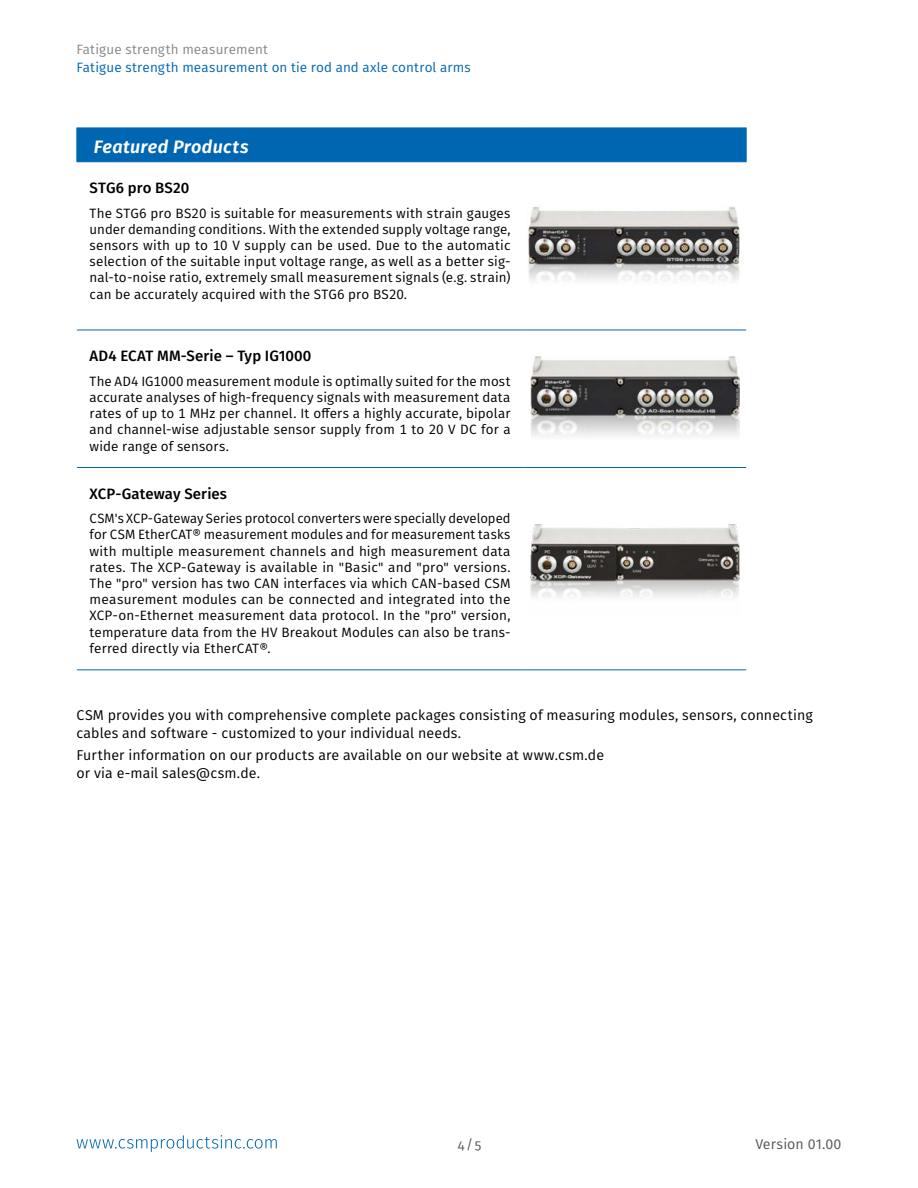
<style>
.page{position:relative;width:918px;height:1188px;background:#fff}
.page>*{position:absolute;margin:0;border:0;box-sizing:border-box;transform-origin:0 0}
.Highlights_h1{font:italic 600 18px "Fira Sans";letter-spacing:.015em;color:#fff}
.Tabell_Header{font:500 15px "Fira Sans";letter-spacing:.01em;color:#000}
.Text{font:14.25px/18px "Fira Sans";letter-spacing:.005em;color:#000}
.Text_Flatter{font:14.25px/18px "Fira Sans";letter-spacing:.005em;color:#000}
.t1{font:14.25px "Fira Sans";letter-spacing:.005em;color:#565655}
.Text_Tabelle{font:13.5px/16.2px "Fira Sans";letter-spacing:.01em;color:#000;text-align:justify}
.t2{font:13.5px "Fira Sans";letter-spacing:.01em;color:#0066b1}
.t3{font:13.5px "Fira Sans";letter-spacing:.01em;color:#868786}
.t4{font:13.5px "Fira Sans";color:#565655}
</style>
<div class="page">
<div style="left:78px;top:129px;width:668px;height:32px;background:#0066b1"></div>
<hr style="left:523px;top:128px;width:224px;height:1px;background:#0066b1">
<hr style="left:746px;top:128px;width:1px;height:33px;background:#0066b1">
<hr style="left:523px;top:161px;width:224px;height:1px;background:#0066b1">
<hr style="left:77px;top:330px;width:446px;height:1px;background:#0066b1">
<hr style="left:77px;top:467px;width:446px;height:1px;background:#0066b1">
<hr style="left:77px;top:669px;width:446px;height:1px;background:#0066b1">
<hr style="left:77px;top:128px;width:446px;height:1px;background:#0066b1">
<hr style="left:77px;top:128px;width:1px;height:33px;background:#0066b1">
<hr style="left:523px;top:128px;width:1px;height:33px;background:#0066b1">
<hr style="left:77px;top:161px;width:446px;height:1px;background:#0066b1">
<hr style="left:523px;top:330px;width:223px;height:1px;background:#0066b1">
<hr style="left:523px;top:467px;width:223px;height:1px;background:#0066b1">
<hr style="left:523px;top:669px;width:223px;height:1px;background:#0066b1">
<div style="left:81px;top:132px;width:430px;height:28px;background:#0066b1"></div>
<img style="left:528px;top:207px;width:213px;height:74px">
<img style="left:530px;top:357px;width:209px;height:80px">
<img style="left:530px;top:524px;width:210px;height:74px">
<svg style="left:76px;top:1135px;width:201px;height:17px"></svg>
<p class="t3" style="left:76px;top:39px;width:193px">Fatigue strength measurement</p>
<p class="t2" style="left:76px;top:57px;width:396px">Fatigue strength measurement on tie rod and axle control arms</p>
<p class="Highlights_h1" style="left:94px;top:132px;width:156px">Featured Products</p>
<p class="Tabell_Header" style="left:90px;top:176px;width:101px">STG6 pro BS20</p>
<p class="Text_Tabelle" style="left:90px;top:204px;width:422px">The STG6 pro BS20 is suitable for measurements with strain gauges under demanding conditions. With the extended supply voltage range, sensors with up to 10 V supply can be used. Due to the automatic selection of the suitable input voltage range, as well as a better sig&shy;nal-to-noise ratio, extremely small measurement signals (e.g. strain) can be accurately acquired with the STG6 pro BS20.</p>
<p class="Tabell_Header" style="left:90px;top:344px;width:223px">AD4 ECAT MM-Serie – Typ IG1000</p>
<p class="Text_Tabelle" style="left:90px;top:373px;width:422px">The AD4 IG1000 measurement module is optimally suited for the most accurate analyses of high-frequency signals with measurement data rates of up to 1 MHz per channel. It offers a highly accurate, bipolar and channel-wise adjustable sensor supply from 1 to 20 V DC for a wide range of sensors.</p>
<p class="Tabell_Header" style="left:90px;top:481px;width:139px">XCP-Gateway Series</p>
<p class="Text_Tabelle" style="left:90px;top:510px;width:422px">CSM's XCP-Gateway Series protocol converters were specially developed for CSM EtherCAT® measurement modules and for measurement tasks with multiple measurement channels and high measurement data rates. The XCP-Gateway is available in "Basic" and "pro" versions.<br>The "pro" version has two CAN interfaces via which CAN-based CSM measurement modules can be connected and integrated into the XCP-on-Ethernet measurement data protocol. In the "pro" version, temperature data from the HV Breakout Modules can also be trans&shy;ferred directly via EtherCAT®.</p>
<p class="Text" style="left:77px;top:706px;width:738px">CSM provides you with comprehensive complete packages consisting of measuring modules, sensors, connecting cables and software - customized to your individual needs.</p>
<p class="Text_Flatter" style="left:77px;top:746px;width:529px">Further information on our products are available on our website at www.csm.de or via e-mail sales@csm.de.</p>
<p class="t4" style="left:458px;top:1134px;width:25px">4/5</p>
<p class="t1" style="left:755px;top:1134px;width:88px">Version 01.00</p>
</div>
